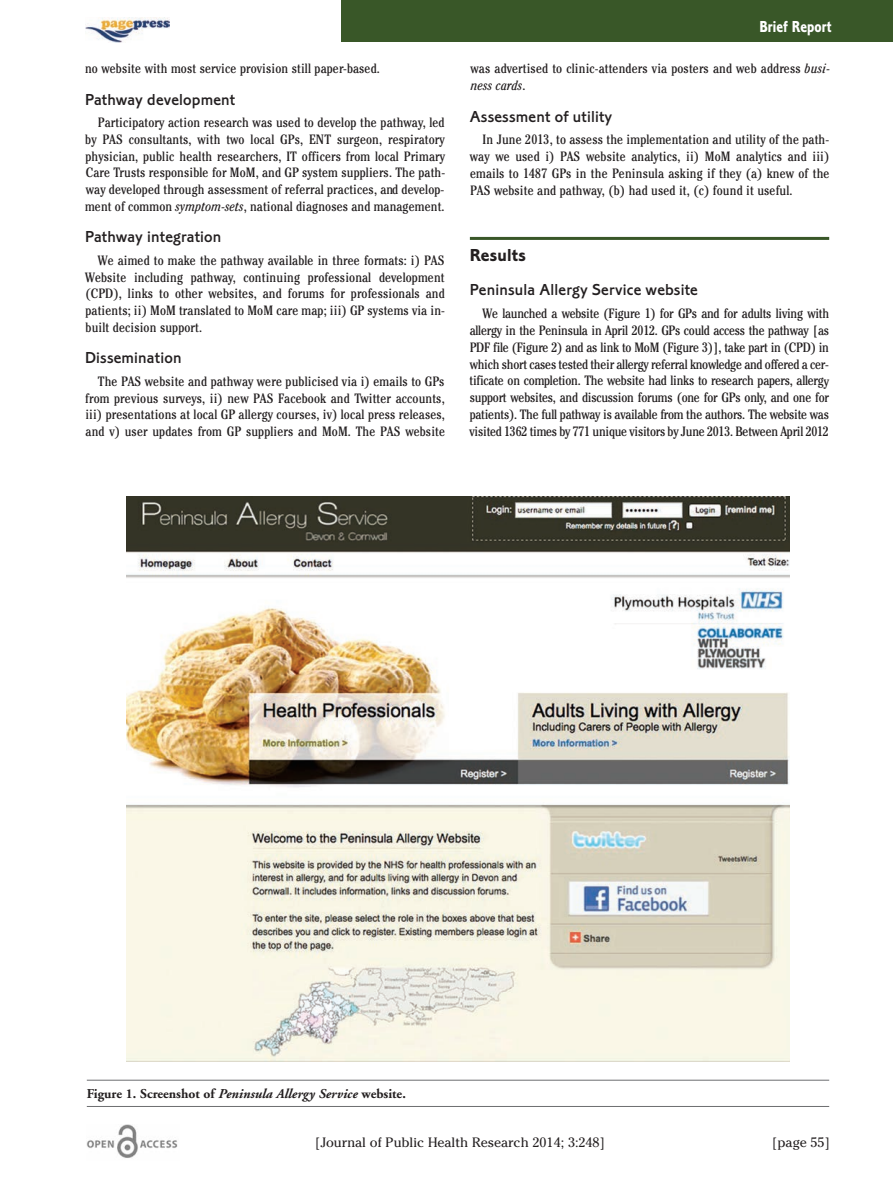
<style>
.page{position:relative;width:893px;height:1191px;background:#fff}
.page>*{position:absolute;margin:0;border:0;box-sizing:border-box;transform-origin:0 0}
.t1{font:18px "Corinthian Bold Plain";letter-spacing:.01em;color:#231f20}
.t2{font:16.5px "Corinthian Medium Plain";letter-spacing:.01em;color:#231f20}
.t3{font:16.5px "Corinthian Bold Condensed Plain";color:#fff}
.t4{font:condensed 13.5px/16.6px "Cheltenham";letter-spacing:.01em;color:#231f20;text-align:justify}
.t5{font:700 13.5px "Adobe Garamond";color:#231f20}
.t6{font:13.5px "Cheltenham";color:#231f20}
.s1{font-style:italic}
</style>
<div class="page">
<div style="left:342px;top:0;width:551px;height:41px;background:#395728"></div>
<hr style="left:470px;top:237px;width:359px;height:3px;background:#395728">
<img style="left:85px;top:17px;width:85px;height:26px">
<img style="left:86px;top:1124px;width:92px;height:34px">
<img style="left:127px;top:497px;width:662px;height:564px">
<hr style="left:87px;top:1079px;width:742px;height:1px;background:#6c6d70">
<hr style="left:87px;top:1106px;width:742px;height:1px;background:#6c6d70">
<p class="t4" style="left:85px;top:62px;width:296px">no website with most service provision still paper-based.</p>
<p class="t2" style="left:85px;top:94px;width:152px">Pathway development</p>
<p class="t4" style="left:85px;top:116px;width:362px;text-indent:13px">Participatory action research was used to develop the pathway, led by PAS consultants, with two local GPs, ENT surgeon, respiratory physician, public health researchers, IT officers from local Primary Care Trusts responsible for MoM, and GP system suppliers. The path&shy;way developed through assessment of referral practices, and develop&shy;ment of common <span class="s1">symptom-sets</span>, national diagnoses and management.</p>
<p class="t2" style="left:85px;top:231px;width:138px">Pathway integration</p>
<p class="t4" style="left:85px;top:253px;width:361px;text-indent:13px">We aimed to make the pathway available in three formats: i) PAS Website including pathway, continuing professional development (CPD), links to other websites, and forums for professionals and patients; ii) MoM translated to MoM care map; iii) GP systems via in&shy;built decision support.</p>
<p class="t2" style="left:85px;top:352px;width:98px">Dissemination</p>
<p class="t4" style="left:85px;top:374px;width:361px;text-indent:13px">The PAS website and pathway were publicised via i) emails to GPs from previous surveys, ii) new PAS Facebook and Twitter accounts, iii) presentations at local GP allergy courses, iv) local press releases, and v) user updates from GP suppliers and MoM. The PAS website</p>
<p class="t3" style="left:759px;top:21px;width:74px">Brief Report</p>
<p class="t4" style="left:471px;top:61px;width:360px">was advertised to clinic-attenders via posters and web address <span class="s1">busi&shy;ness cards</span>.</p>
<p class="t2" style="left:470px;top:111px;width:144px">Assessment of utility</p>
<p class="t4" style="left:470px;top:133px;width:361px;text-indent:13px">In June 2013, to assess the implementation and utility of the path&shy;way we used i) PAS website analytics, ii) MoM analytics and iii) emails to 1487 GPs in the Peninsula asking if they (a) knew of the PAS website and pathway, (b) had used it, (c) found it useful.</p>
<h1 class="t1" style="left:470px;top:249px;width:58px">Results</h1>
<p class="t2" style="left:470px;top:284px;width:230px">Peninsula Allergy Service website</p>
<p class="t4" style="left:470px;top:306px;width:361px;text-indent:13px">We launched a website (Figure 1) for GPs and for adults living with allergy in the Peninsula in April 2012. GPs could access the pathway [as PDF file (Figure 2) and as link to MoM (Figure 3)], take part in (CPD) in which short cases tested their allergy referral knowledge and offered a cer&shy;tificate on completion. The website had links to research papers, allergy support websites, and discussion forums (one for GPs only, and one for patients). The full pathway is available from the authors. The website was visited 1362 times by 771 unique visitors by June 2013. Between April 2012</p>
<p class="t5" style="left:87px;top:1088px;width:320px">Figure 1. Screenshot of <span class="s1">Peninsula Allergy Service</span> website.</p>
<p class="t6" style="left:315px;top:1134px;width:292px">[Journal of Public Health Research 2014; 3:248]</p>
<p class="t6" style="left:772px;top:1134px;width:59px">[page 55]</p>
</div>
